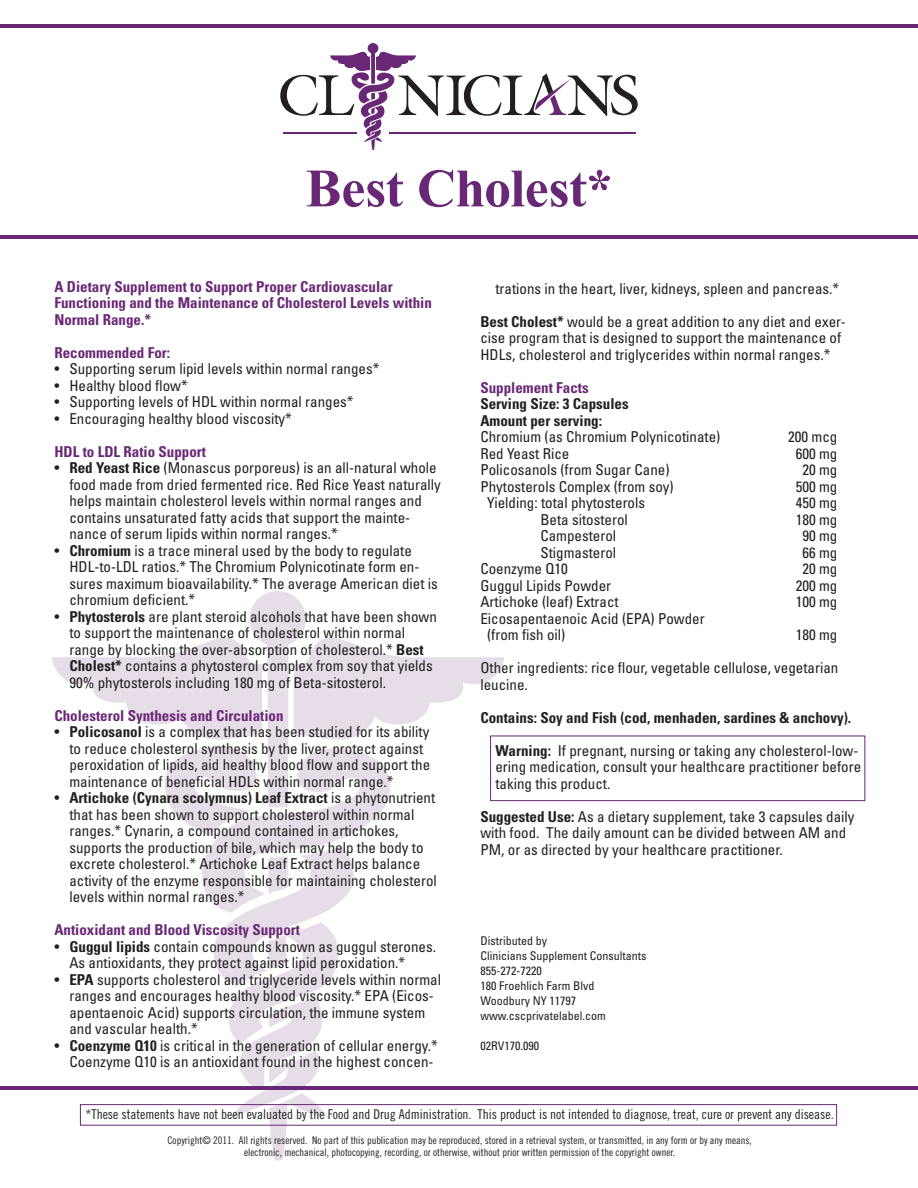
<style>
.page{position:relative;width:918px;height:1188px;background:#fff}
.page>*{position:absolute;margin:0;border:0;box-sizing:border-box;transform-origin:0 0}
.t1{font:700 54px "Times New Roman";letter-spacing:-.01em;color:#692875}
.t2{font:condensed 15px/16.5px "Univers";color:#231f20}
.t3{font:700 condensed 15px/16.5px "Univers";color:#692875}
.t4{font:700 condensed 15px "Univers";color:#231f20}
.t5{font:13.5px "Trade Gothic Cond Eighteen";color:#231f20}
.t6{font:condensed 12px "Univers";color:#231f20}
.t7{font:10.5px/12.6px "Trade Gothic Cond Eighteen";color:#231f20;text-align:center}
.s1{font-weight:700}
</style>
<div class="page">
<div style="left:249px;top:591px;width:57px;height:56px;background:#e7dde9;border-radius:50%"></div>
<svg style="left:51px;top:633px;width:453px;height:527px"></svg>
<div style="left:490px;top:736px;width:375px;height:65px;border:1px solid #692875"></div>
<div style="left:80px;top:1104px;width:757px;height:22px;border:1px solid #692875"></div>
<div style="left:368px;top:43px;width:10px;height:11px;background:#692875;border-radius:50%"></div>
<svg style="left:280px;top:51px;width:358px;height:99px"></svg>
<hr style="left:0;top:24px;width:918px;height:4px;background:#692875">
<hr style="left:0;top:236px;width:918px;height:3px;background:#692875">
<hr style="left:0;top:1086px;width:918px;height:4px;background:#692875">
<p class="t1" style="left:306px;top:151px;width:309px">Best Cholest*</p>
<p class="t3" style="left:54px;top:278px;width:379px">A Dietary Supplement to Support Proper Cardiovascular<br>Functioning and the Maintenance of Cholesterol Levels within<br>Normal Range.*</p>
<p class="t3" style="left:54px;top:344px;width:117px">Recommended For:</p>
<p class="t2" style="left:54px;top:360px;width:326px">• Supporting serum lipid levels within normal ranges*</p>
<p class="t2" style="left:54px;top:377px;width:135px">• Healthy blood flow*</p>
<p class="t2" style="left:54px;top:393px;width:301px">• Supporting levels of HDL within normal ranges*</p>
<p class="t2" style="left:54px;top:410px;width:239px">• Encouraging healthy blood viscosity*</p>
<p class="t3" style="left:54px;top:443px;width:153px">HDL to LDL Ratio Support</p>
<p class="t2" style="left:69px;top:459px;width:373px;text-indent:-15px">• <span class="s1">Red Yeast Rice</span> (Monascus porporeus) is an all-natural whole food made from dried fermented rice. Red Rice Yeast naturally helps maintain cholesterol levels within normal ranges and contains unsaturated fatty acids that support the mainte&shy;nance of serum lipids within normal ranges.*</p>
<p class="t2" style="left:69px;top:542px;width:370px;text-indent:-15px">• <span class="s1">Chromium</span> is a trace mineral used by the body to regulate HDL-to-LDL ratios.* The Chromium Polynicotinate form en&shy;sures maximum bioavailability.* The average American diet is chromium deficient.*</p>
<p class="t2" style="left:69px;top:608px;width:369px;text-indent:-15px">• <span class="s1">Phytosterols</span> are plant steroid alcohols that have been shown to support the maintenance of cholesterol within normal range by blocking the over-absorption of cholesterol.* <span class="s1">Best Cholest*</span> contains a phytosterol complex from soy that yields 90% phytosterols including 180 mg of Beta-sitosterol.</p>
<p class="t3" style="left:54px;top:707px;width:231px">Cholesterol Synthesis and Circulation</p>
<p class="t2" style="left:69px;top:723px;width:362px;text-indent:-15px">• <span class="s1">Policosanol</span> is a complex that has been studied for its ability to reduce cholesterol synthesis by the liver, protect against peroxidation of lipids, aid healthy blood flow and support the maintenance of beneficial HDLs within normal range.*</p>
<p class="t2" style="left:69px;top:789px;width:369px;text-indent:-15px">• <span class="s1">Artichoke (Cynara scolymnus) Leaf Extract</span> is a phytonutrient that has been shown to support cholesterol within normal ranges.* Cynarin, a compound contained in artichokes, supports the production of bile, which may help the body to excrete cholesterol.* Artichoke Leaf Extract helps balance activity of the enzyme responsible for maintaining cholesterol levels within normal ranges.*</p>
<p class="t3" style="left:54px;top:921px;width:247px">Antioxidant and Blood Viscosity Support</p>
<p class="t2" style="left:69px;top:938px;width:368px;text-indent:-15px">• <span class="s1">Guggul lipids</span> contain compounds known as guggul sterones.<br>As antioxidants, they protect against lipid peroxidation.*</p>
<p class="t2" style="left:69px;top:971px;width:373px;text-indent:-15px">• <span class="s1">EPA</span> supports cholesterol and triglyceride levels within normal ranges and encourages healthy blood viscosity.* EPA (Eicos&shy;apentaenoic Acid) supports circulation, the immune system and vascular health.*</p>
<p class="t2" style="left:54px;top:1037px;width:385px;text-align:right">• <span class="s1">Coenzyme Q10</span> is critical in the generation of cellular energy.*<br>Coenzyme Q10 is an antioxidant found in the highest concen-</p>
<p class="t2" style="left:495px;top:280px;width:345px">trations in the heart, liver, kidneys, spleen and pancreas.*</p>
<p class="t2" style="left:480px;top:313px;width:367px"><span class="s1">Best Cholest*</span> would be a great addition to any diet and exer&shy;cise program that is designed to support the maintenance of<br>HDLs, cholesterol and triglycerides within normal ranges.*</p>
<p class="t3" style="left:480px;top:379px;width:110px">Supplement Facts</p>
<p class="t4" style="left:480px;top:395px;width:150px">Serving Size: 3 Capsules</p>
<p class="t4" style="left:480px;top:411px;width:123px">Amount per serving:</p>
<p class="t2" style="left:480px;top:428px;width:241px">Chromium (as Chromium Polynicotinate)</p>
<p class="t2" style="left:788px;top:428px;width:51px">200 mcg</p>
<p class="t2" style="left:480px;top:445px;width:90px">Red Yeast Rice</p>
<p class="t2" style="left:796px;top:445px;width:43px">600 mg</p>
<p class="t2" style="left:480px;top:461px;width:191px">Policosanols (from Sugar Cane)</p>
<p class="t2" style="left:802px;top:461px;width:36px">20 mg</p>
<p class="t2" style="left:480px;top:478px;width:195px">Phytosterols Complex (from soy)</p>
<p class="t2" style="left:796px;top:478px;width:43px">500 mg</p>
<p class="t2" style="left:487px;top:494px;width:160px">Yielding: total phytosterols</p>
<p class="t2" style="left:796px;top:494px;width:43px">450 mg</p>
<p class="t2" style="left:540px;top:511px;width:89px">Beta sitosterol</p>
<p class="t2" style="left:796px;top:511px;width:43px">180 mg</p>
<p class="t2" style="left:540px;top:527px;width:77px">Campesterol</p>
<p class="t2" style="left:802px;top:527px;width:36px">90 mg</p>
<p class="t2" style="left:540px;top:544px;width:77px">Stigmasterol</p>
<p class="t2" style="left:802px;top:544px;width:36px">66 mg</p>
<p class="t2" style="left:480px;top:560px;width:89px">Coenzyme Q10</p>
<p class="t2" style="left:802px;top:560px;width:36px">20 mg</p>
<p class="t2" style="left:480px;top:577px;width:132px">Guggul Lipids Powder</p>
<p class="t2" style="left:796px;top:577px;width:43px">200 mg</p>
<p class="t2" style="left:480px;top:593px;width:140px">Artichoke (leaf) Extract</p>
<p class="t2" style="left:796px;top:593px;width:43px">100 mg</p>
<p class="t2" style="left:487px;top:610px;width:219px;text-indent:-7px">Eicosapentaenoic Acid (EPA) Powder (from fish oil)</p>
<p class="t2" style="left:796px;top:626px;width:43px">180 mg</p>
<p class="t2" style="left:480px;top:659px;width:360px">Other ingredients: rice flour, vegetable cellulose, vegetarian leucine.</p>
<p class="t4" style="left:480px;top:708px;width:372px">Contains: Soy and Fish (cod, menhaden, sardines &amp; anchovy).</p>
<p class="t2" style="left:495px;top:742px;width:367px"><span class="s1">Warning:</span> If pregnant, nursing or taking any cholesterol-low&shy;ering medication, consult your healthcare practitioner before taking this product.</p>
<p class="t2" style="left:480px;top:808px;width:376px"><span class="s1">Suggested Use:</span> As a dietary supplement, take 3 capsules daily with food. The daily amount can be divided between AM and<br>PM, or as directed by your healthcare practitioner.</p>
<p class="t6" style="left:480px;top:933px;width:68px">Distributed by</p>
<p class="t6" style="left:480px;top:948px;width:167px">Clinicians Supplement Consultants</p>
<p class="t6" style="left:480px;top:963px;width:63px">855-272-7220</p>
<p class="t6" style="left:480px;top:978px;width:115px">180 Froehlich Farm Blvd</p>
<p class="t6" style="left:480px;top:993px;width:97px">Woodbury NY 11797</p>
<p class="t6" style="left:480px;top:1008px;width:127px">www.cscprivatelabel.com</p>
<p class="t6" style="left:480px;top:1038px;width:60px">02RV170.090</p>
<p class="t5" style="left:86px;top:1107px;width:750px">*These statements have not been evaluated by the Food and Drug Administration. This product is not intended to diagnose, treat, cure or prevent any disease.</p>
<p class="t7" style="left:167px;top:1134px;width:586px">Copyright© 2011. All rights reserved. No part of this publication may be reproduced, stored in a retrieval system, or transmitted, in any form or by any means, electronic, mechanical, photocopying, recording, or otherwise, without prior written permission of the copyright owner.</p>
</div>
